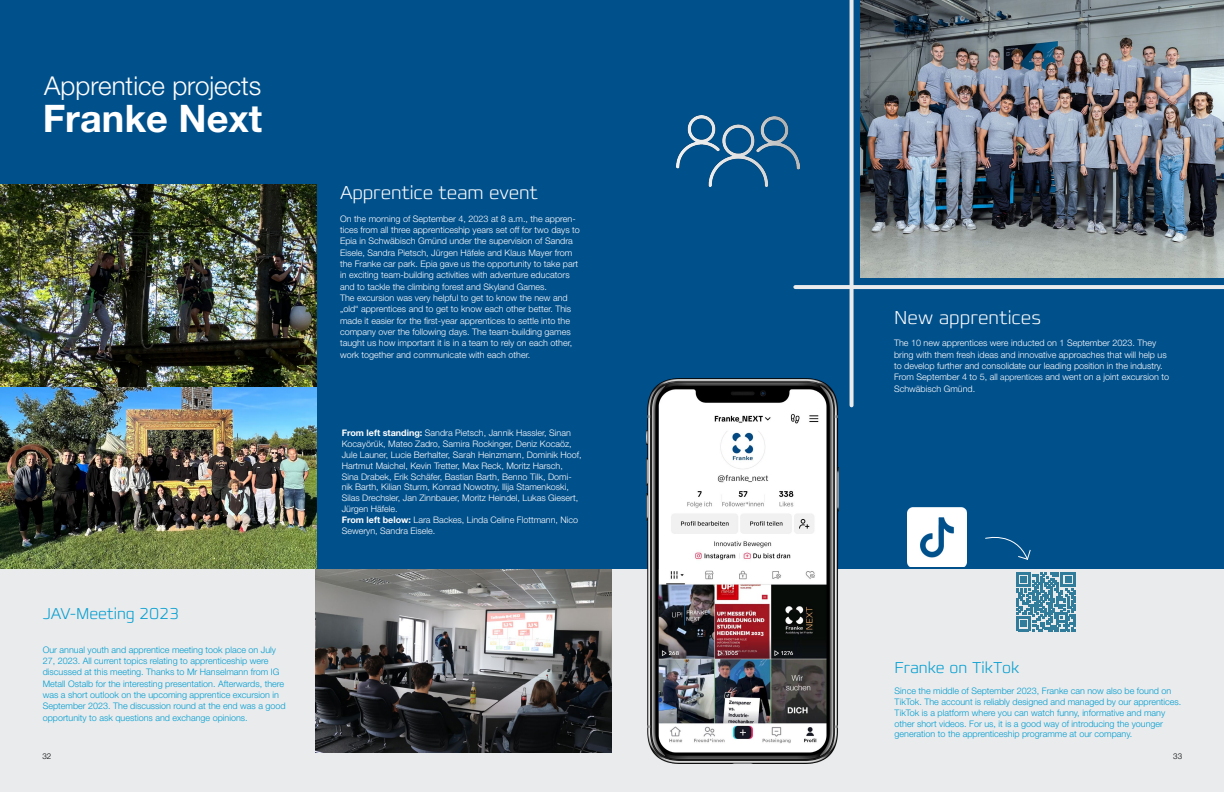
<style>
.page{position:relative;width:1224px;height:792px;background:#fff}
.page>*{position:absolute;margin:0;border:0;box-sizing:border-box;transform-origin:0 0}
.t1{font:700 38px "Helvetica Neue LT Std";color:#fff}
.t2{font:300 26px "Helvetica Neue LT Std";color:#fff}
.t3{font:200 19px "Francker Std";letter-spacing:-.01em;color:#fff}
.t4{font:200 16px "Francker Std";letter-spacing:-.01em;color:#009dd1}
.t5{font:300 9px/11.3px "Helvetica Neue LT Std";color:#fff}
.t6{font:300 9px/11.3px "Helvetica Neue LT Std";color:#009dd1}
.t7{font:300 8px "Helvetica Neue LT Std";color:#000}
.s1{font-weight:700}
.s2{font-size:8.5px}
</style>
<div class="page">
<div style="left:0;top:0;width:1224px;height:570px;background:#00508c"></div>
<div style="left:0;top:569px;width:1224px;height:223px;background:#e9ebec"></div>
<img style="left:861px;top:0;width:363px;height:277px">
<img style="left:646px;top:379px;width:192px;height:385px">
<img style="left:316px;top:569px;width:296px;height:184px">
<img style="left:676px;top:115px;width:124px;height:71px">
<svg style="left:1016px;top:572px;width:59px;height:59px"></svg>
<svg style="left:985px;top:536px;width:46px;height:24px"></svg>
<img style="left:0;top:185px;width:316px;height:384px">
<svg style="left:850px;top:0;width:4px;height:405px;background:#ced9e1"></svg>
<svg style="left:795px;top:285px;width:429px;height:4px;background:#e5e8ea"></svg>
<img style="left:908px;top:508px;width:59px;height:59px">
<h2 class="t2" style="left:44px;top:69px;width:219px">Apprentice projects</h2>
<h1 class="t1" style="left:43px;top:95px;width:221px">Franke Next</h1>
<h3 class="t4" style="left:43px;top:603px;width:138px">JAV-Meeting 2023</h3>
<p class="t6" style="left:43px;top:644px;width:245px">Our annual youth and apprentice meeting took place on July 27, 2023. All current topics relating to apprenticeship were discussed at this meeting. Thanks to Mr Hanselmann from IG Metall Ostalb for the interesting presentation. Afterwards, there was a short outlook on the upcoming apprentice excursion in September 2023. The discussion round at the end was a good opportunity to ask questions and exchange opinions.</p>
<h3 class="t3" style="left:340px;top:181px;width:200px">Apprentice team event</h3>
<p class="t5" style="left:340px;top:213px;width:241px">On the morning of September 4, 2023 at 8 a.m., the appren&shy;tices from all three apprenticeship years set off for two days to Epia in Schwäbisch Gmünd under the supervision of Sandra Eisele, Sandra Pietsch, Jürgen Häfele and Klaus Mayer from the Franke car park. Epia gave us the opportunity to take part in exciting team-building activities with adventure educators and to tackle the climbing forest and Skyland Games.<br>The excursion was very helpful to get to know the new and „old“ apprentices and to get to know each other better. This made it easier for the first-year apprentices to settle into the company over the following days. The team-building games taught us how important it is in a team to rely on each other, work together and communicate with each other.</p>
<p class="t5" style="left:342px;top:428px;width:241px;line-height:10.8px"><span class="s1">From left standing:</span> Sandra Pietsch, Jannik Hassler, Sinan Kocayörük, Mateo Zadro, Samira Rockinger, Deniz Kocaöz, Jule Launer, Lucie Berhalter, Sarah Heinzmann, Dominik Hoof, Hartmut Maichel, Kevin Tretter, Max Reck, Moritz Harsch, Sina Drabek, Erik Schäfer, Bastian Barth, Benno Tilk, Domi&shy;nik Barth, Kilian Sturm, Konrad Nowotny, Ilija Stamenkoski, Silas Drechsler, Jan Zinnbauer, Moritz Heindel, Lukas Giesert, Jürgen Häfele.<br><span class="s1">From left below:</span> Lara Backes, Linda Celine Flottmann, Nico Seweryn, Sandra Eisele.</p>
<h3 class="t3" style="left:894px;top:306px;width:149px">New apprentices</h3>
<p class="t5" style="left:894px;top:337px;width:277px">The 10 new apprentices were inducted on 1 September 2023. They bring with them fresh ideas and innovative approaches that will help us to develop further and consolidate our leading position in the industry.<br>From September 4 to 5, all <span class="s2">apprentices</span> and went on a joint excursion to Schwäbisch Gmünd.</p>
<h3 class="t4" style="left:895px;top:658px;width:126px">Franke on TikTok</h3>
<p class="t6" style="left:895px;top:685px;width:288px;line-height:10.8px">Since the middle of September 2023, Franke can now also be found on TikTok. The account is reliably designed and managed by our apprentices.<br>TikTok is a platform where you can watch funny, informative and many other short videos. For us, it is a good way of introducing the younger generation to the apprenticeship programme at our company.</p>
<p class="t7" style="left:43px;top:751px;width:10px">32</p>
<p class="t7" style="left:1173px;top:751px;width:10px">33</p>
</div>
